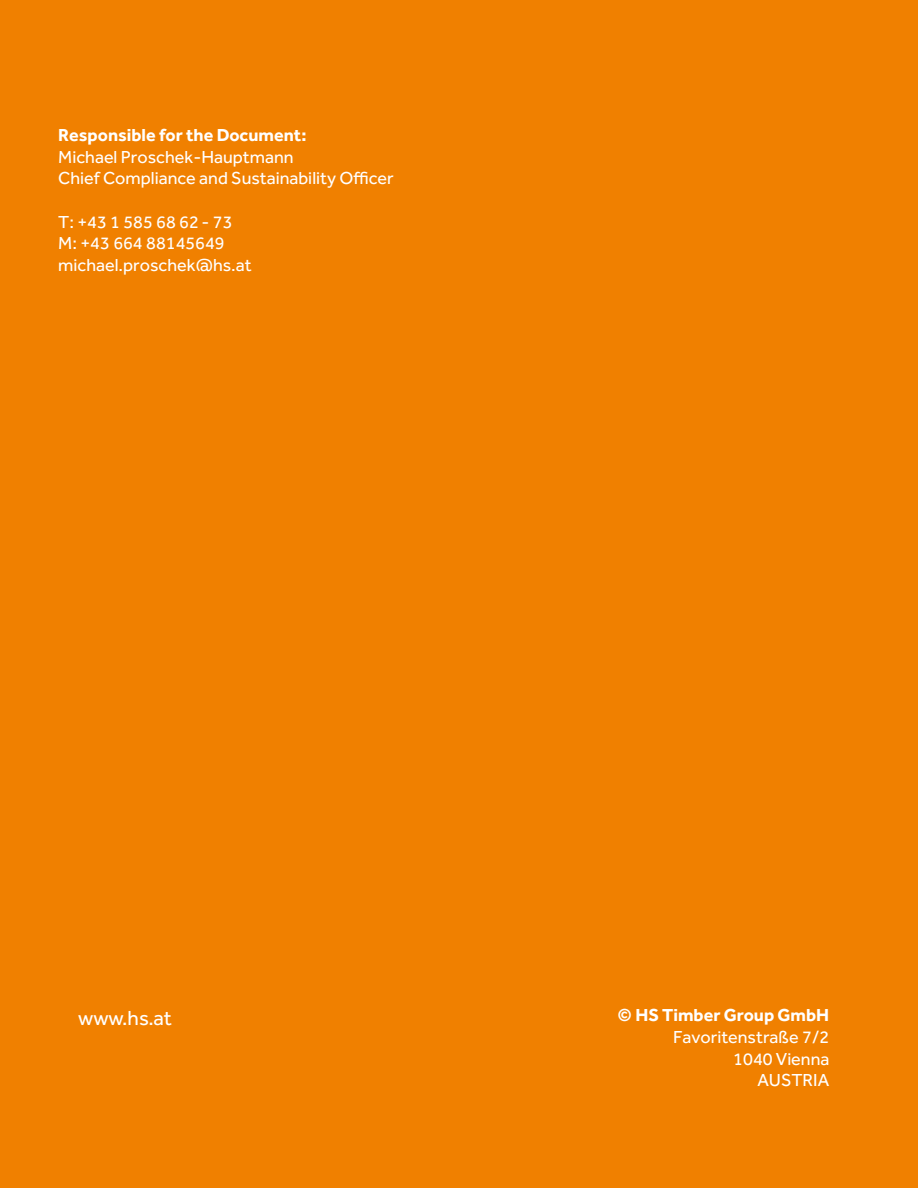
<style>
.page{position:relative;width:918px;height:1188px;background:#f08000}
.page>*{position:absolute;margin:0;border:0;box-sizing:border-box;transform-origin:0 0}
.t1{font:21px "Effra";letter-spacing:-.005em;color:#fff}
.t2{font:18px "Effra";color:#fff}
.t3{font:700 18px "Effra";color:#fff}
</style>
<div class="page">
<p class="t3" style="left:58px;top:129px;width:250px">Responsible for the Document:</p>
<p class="t2" style="left:58px;top:151px;width:237px">Michael Proschek-Hauptmann</p>
<p class="t2" style="left:58px;top:172px;width:337px">Chief Compliance and Sustainability Officer</p>
<p class="t2" style="left:58px;top:216px;width:176px">T: +43 1 585 68 62 - 73</p>
<p class="t2" style="left:58px;top:237px;width:168px">M: +43 664 88145649</p>
<p class="t2" style="left:58px;top:259px;width:195px">michael.proschek@hs.at</p>
<p class="t1" style="left:78px;top:1011px;width:95px">www.hs.at</p>
<p class="t3" style="left:618px;top:1009px;width:213px">© HS Timber Group GmbH</p>
<p class="t2" style="left:673px;top:1031px;width:158px">Favoritenstraße 7/2</p>
<p class="t2" style="left:733px;top:1053px;width:98px">1040 Vienna</p>
<p class="t2" style="left:757px;top:1074px;width:73px">AUSTRIA</p>
</div>
